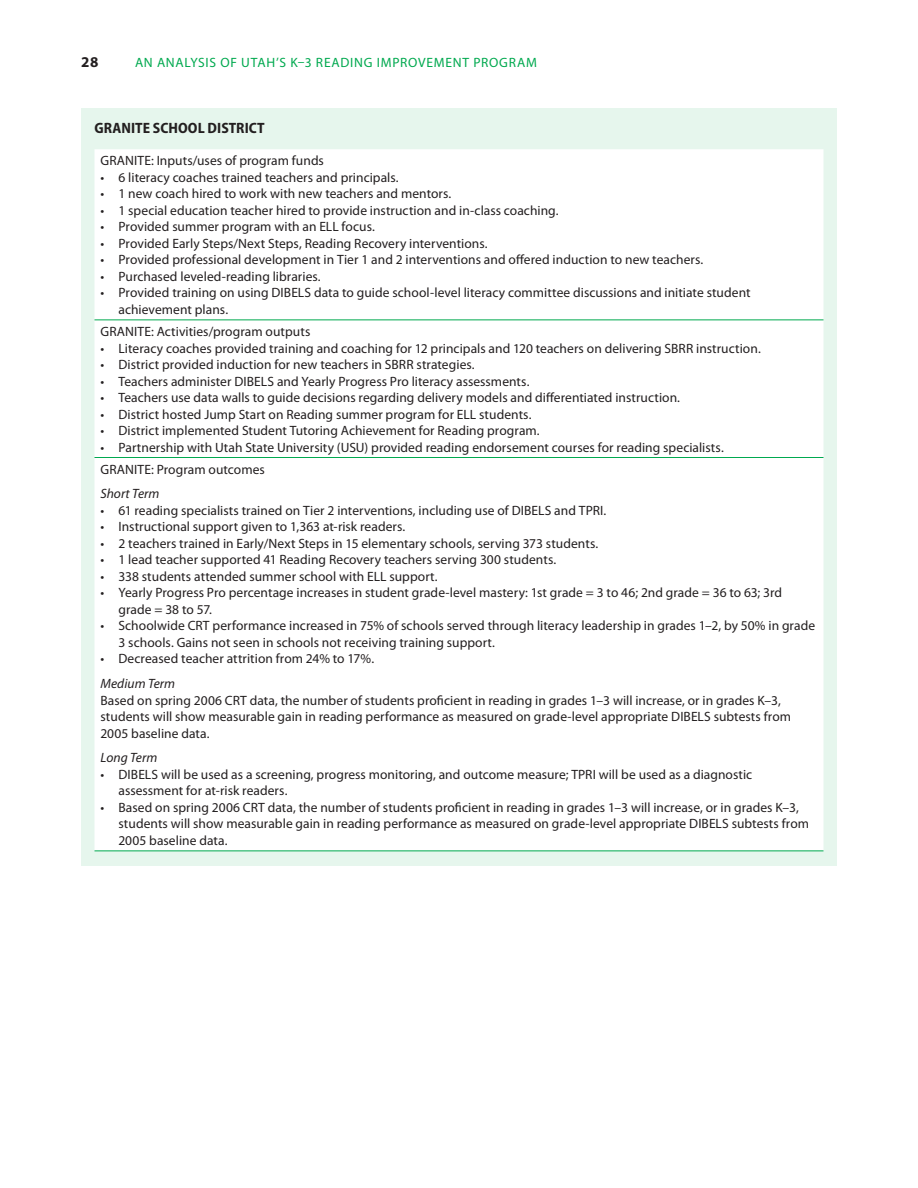
<style>
.page{position:relative;width:918px;height:1188px;background:#fff}
.page>*{position:absolute;margin:0;border:0;box-sizing:border-box;transform-origin:0 0}
.B1_appendix_table{font:700 semi-condensed 15px "Myriad Pro";letter-spacing:.005em;color:#231f20}
.t1{font:700 15px "Myriad Pro";color:#231f20}
.app_D_table_bullets{font:13.5px/16.5px "Myriad Pro";letter-spacing:.005em;color:#231f20}
.B2_table_text{font:13.5px/16.5px "Myriad Pro";letter-spacing:.005em;color:#231f20}
.t2{font:13.5px "Myriad Pro";letter-spacing:.055em;color:#00a94f}
.app_D_table_subhead{font:italic 13.5px "Myriad Pro";color:#231f20}
</style>
<div class="page">
<div style="left:81px;top:108px;width:756px;height:758px;background:#e6f6ed"></div>
<div style="left:94px;top:149px;width:730px;height:701px;background:#fff"></div>
<hr style="left:94px;top:320px;width:730px;height:1px;background:#00a94f">
<hr style="left:94px;top:457px;width:730px;height:1px;background:#00a94f">
<hr style="left:94px;top:850px;width:730px;height:1px;background:#00a94f">
<p class="t1" style="left:81px;top:54px;width:19px">28</p>
<p class="t2" style="left:135px;top:55px;width:403px">An analysis of Utah’s K–3 Reading Improvement Program</p>
<p class="B1_appendix_table" style="left:94px;top:119px;width:172px">GRANITE SCHOOL DISTRICT</p>
<p class="B2_table_text" style="left:100px;top:153px;width:9px">GRANITE</p>
<p class="B2_table_text" style="left:151px;top:153px;width:174px">: Inputs/uses of program funds</p>
<p class="app_D_table_bullets" style="left:100px;top:169px;width:300px">• 6 literacy coaches trained teachers and principals.</p>
<p class="app_D_table_bullets" style="left:100px;top:186px;width:352px">• 1 new coach hired to work with new teachers and mentors.</p>
<p class="app_D_table_bullets" style="left:100px;top:202px;width:460px">• 1 special education teacher hired to provide instruction and in-class coaching.</p>
<p class="app_D_table_bullets" style="left:100px;top:219px;width:276px">• Provided summer program with an ELL focus.</p>
<p class="app_D_table_bullets" style="left:100px;top:235px;width:389px">• Provided Early Steps/N ext Steps, Reading Recovery interventions.</p>
<p class="app_D_table_bullets" style="left:100px;top:252px;width:604px">• Provided professional development in Tier 1 and 2 interventions and offered induction to new teachers.</p>
<p class="app_D_table_bullets" style="left:100px;top:268px;width:222px">• Purchased leveled-reading libraries.</p>
<p class="app_D_table_bullets" style="left:118px;top:285px;width:634px;text-indent:-18px">• Provided training on using DI BELS data to guide school-level literacy committee discussions and initiate student achievement plans.</p>
<p class="B2_table_text" style="left:100px;top:323px;width:9px">GRANITE</p>
<p class="B2_table_text" style="left:151px;top:323px;width:161px">: Activities/program outputs</p>
<p class="app_D_table_bullets" style="left:100px;top:340px;width:662px">• Literacy coaches provided training and coaching for 12 principals and 120 teachers on delivering SBRR instruction.</p>
<p class="app_D_table_bullets" style="left:100px;top:356px;width:376px">• District provided induction for new teachers in SBRR strategies.</p>
<p class="app_D_table_bullets" style="left:100px;top:373px;width:431px">• Teachers administer DI BELS and Yearly Progress Pro literacy assessments.</p>
<p class="app_D_table_bullets" style="left:100px;top:389px;width:581px">• Teachers use data walls to guide decisions regarding delivery models and differentiated instruction.</p>
<p class="app_D_table_bullets" style="left:100px;top:406px;width:433px">• District hosted Jump Start on Reading summer program for ELL students.</p>
<p class="app_D_table_bullets" style="left:100px;top:422px;width:441px">• District implemented Student Tutoring Achievement for Reading program.</p>
<p class="app_D_table_bullets" style="left:100px;top:439px;width:625px">• Partnership with Utah State University (USU) provided reading endorsement courses for reading specialists.</p>
<p class="B2_table_text" style="left:100px;top:461px;width:9px">GRANITE</p>
<p class="B2_table_text" style="left:151px;top:461px;width:115px">: Program outcomes</p>
<p class="app_D_table_subhead" style="left:100px;top:487px;width:60px">Short Term</p>
<p class="app_D_table_bullets" style="left:100px;top:502px;width:486px">• 61 reading specialists trained on Tier 2 interventions, including use of DI BELS and TPRI</p>
<p class="app_D_table_bullets" style="left:604px;top:502px;width:4px">.</p>
<p class="app_D_table_bullets" style="left:100px;top:519px;width:306px">• Instructional support given to 1,363 at-risk readers.</p>
<p class="app_D_table_bullets" style="left:100px;top:535px;width:499px">• 2 teachers trained in Early/Next Steps in 15 elementary schools, serving 373 students.</p>
<p class="app_D_table_bullets" style="left:100px;top:552px;width:457px">• 1 lead teacher supported 41 Reading Recovery teachers serving 300 students.</p>
<p class="app_D_table_bullets" style="left:100px;top:568px;width:339px">• 338 students attended summer school with ELL support.</p>
<p class="app_D_table_bullets" style="left:118px;top:585px;width:665px;text-indent:-18px">• Yearly Progress Pro percentage increases in student grade-level mastery: 1st grade = 3 to 46; 2nd grade = 36 to 63; 3rd grade = 38 to 57.</p>
<p class="app_D_table_bullets" style="left:100px;top:618px;width:96px">• Schoolwide CRT</p>
<p class="app_D_table_bullets" style="left:118px;top:618px;width:698px;text-indent:94px">performance increased in 75% of schools served through literacy leadership in grades 1–2, by 50% in grade<br>3 schools. Gains not seen in schools not receiving training support.</p>
<p class="app_D_table_bullets" style="left:100px;top:651px;width:275px">• Decreased teacher attrition from 24% to 17%.</p>
<p class="app_D_table_subhead" style="left:100px;top:676px;width:76px">Medium Term</p>
<p class="B2_table_text" style="left:100px;top:692px;width:133px">Based on spring 2006 CRT</p>
<p class="B2_table_text" style="left:100px;top:692px;width:692px;text-indent:149px">data, the number of students proficient in reading in grades 1–3 will increase, or in grades K–3, students will show measurable gain in reading performance as measured on grade-level appropriate DI BELS subtests from<br>2005 baseline data.</p>
<p class="app_D_table_subhead" style="left:100px;top:751px;width:58px">Long Term</p>
<p class="app_D_table_bullets" style="left:100px;top:766px;width:478px">• DI BELS will be used as a screening, progress monitoring, and outcome measure; TPRI</p>
<p class="app_D_table_bullets" style="left:599px;top:766px;width:155px">will be used as a diagnostic</p>
<p class="app_D_table_bullets" style="left:118px;top:783px;width:170px">assessment for at-risk readers.</p>
<p class="app_D_table_bullets" style="left:100px;top:799px;width:151px">• Based on spring 2006 CRT</p>
<p class="app_D_table_bullets" style="left:118px;top:799px;width:692px;text-indent:149px">data, the number of students proficient in reading in grades 1–3 will increase, or in grades K–3, students will show measurable gain in reading performance as measured on grade-level appropriate DI BELS subtests from<br>2005 baseline data.</p>
</div>
